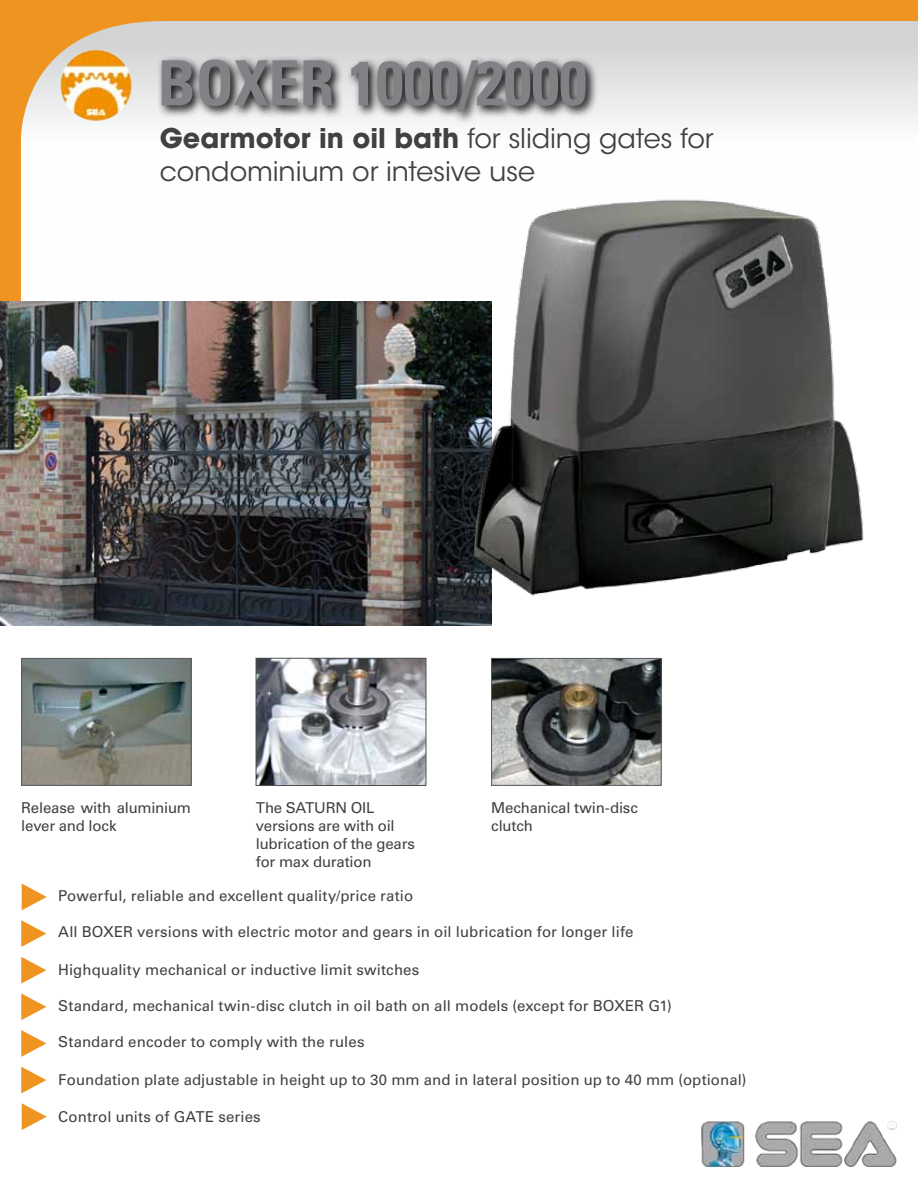
<style>
.page{position:relative;width:918px;height:1188px;background:#fff}
.page>*{position:absolute;margin:0;border:0;box-sizing:border-box;transform-origin:0 0}
.t1{font:700 condensed 62.4px "Univers LT Std";color:#808285}
.t2{font:27px/32.4px "ITC Avant Garde Std";letter-spacing:-.005em;color:#414042}
.t3{font:15px/18px "Univers LT Std";letter-spacing:.005em;color:#414042}
.t4{font:15px/18px "Univers LT Std";letter-spacing:-.015em;color:#414042}
.s1{font-weight:700}
</style>
<div class="page">
<svg style="left:0;top:0;width:918px;height:301px"></svg>
<svg style="left:21px;top:993px;width:25px;height:27px"></svg>
<svg style="left:21px;top:1030px;width:25px;height:27px"></svg>
<svg style="left:21px;top:957px;width:25px;height:27px"></svg>
<svg style="left:21px;top:1067px;width:25px;height:26px"></svg>
<svg style="left:22px;top:1103px;width:25px;height:27px"></svg>
<svg style="left:21px;top:920px;width:25px;height:27px"></svg>
<svg style="left:22px;top:884px;width:25px;height:26px"></svg>
<img style="left:701px;top:1121px;width:196px;height:46px">
<img style="left:58px;top:47px;width:77px;height:76px">
<svg style="left:157px;top:55px;width:442px;height:69px;background:#959696"></svg>
<img style="left:0;top:301px;width:491px;height:325px">
<img style="left:23px;top:660px;width:166px;height:124px">
<div style="left:21px;top:658px;width:170px;height:128px;border:1px solid #58595b"></div>
<img style="left:493px;top:660px;width:167px;height:124px">
<div style="left:491px;top:658px;width:171px;height:128px;border:1px solid #58595b"></div>
<img style="left:459px;top:189px;width:421px;height:415px">
<img style="left:258px;top:660px;width:166px;height:124px">
<div style="left:256px;top:658px;width:170px;height:128px;border:1px solid #4d4d4f"></div>
<h1 class="t1" style="left:158px;top:45px;width:431px">BOXER 1000/2000</h1>
<h2 class="t2" style="left:160px;top:123px;width:555px"><span class="s1">Gearmotor in oil bath</span> for sliding gates for condominium or intesive use</h2>
<p class="t4" style="left:21px;top:799px;width:171px">Release with aluminium lever and lock</p>
<p class="t4" style="left:256px;top:799px;width:161px">The SATURN OIL versions are with oil lubrication of the gears for max duration</p>
<p class="t3" style="left:491px;top:799px;width:148px">Mechanical twin-disc clutch</p>
<p class="t3" style="left:58px;top:887px;width:356px">Powerful, reliable and excellent quality/price ratio</p>
<p class="t3" style="left:58px;top:923px;width:577px">All BOXER versions with electric motor and gears in oil lubrication for longer life</p>
<p class="t3" style="left:58px;top:960px;width:363px">Highquality mechanical or inductive limit switches</p>
<p class="t3" style="left:58px;top:997px;width:615px">Standard, mechanical twin-disc clutch in oil bath on all models (except for BOXER G1)</p>
<p class="t3" style="left:58px;top:1033px;width:308px">Standard encoder to comply with the rules</p>
<p class="t3" style="left:58px;top:1071px;width:690px">Foundation plate adjustable in height up to 30 mm and in lateral position up to 40 mm (optional)</p>
<p class="t3" style="left:58px;top:1108px;width:204px">Control units of GATE series</p>
</div>
